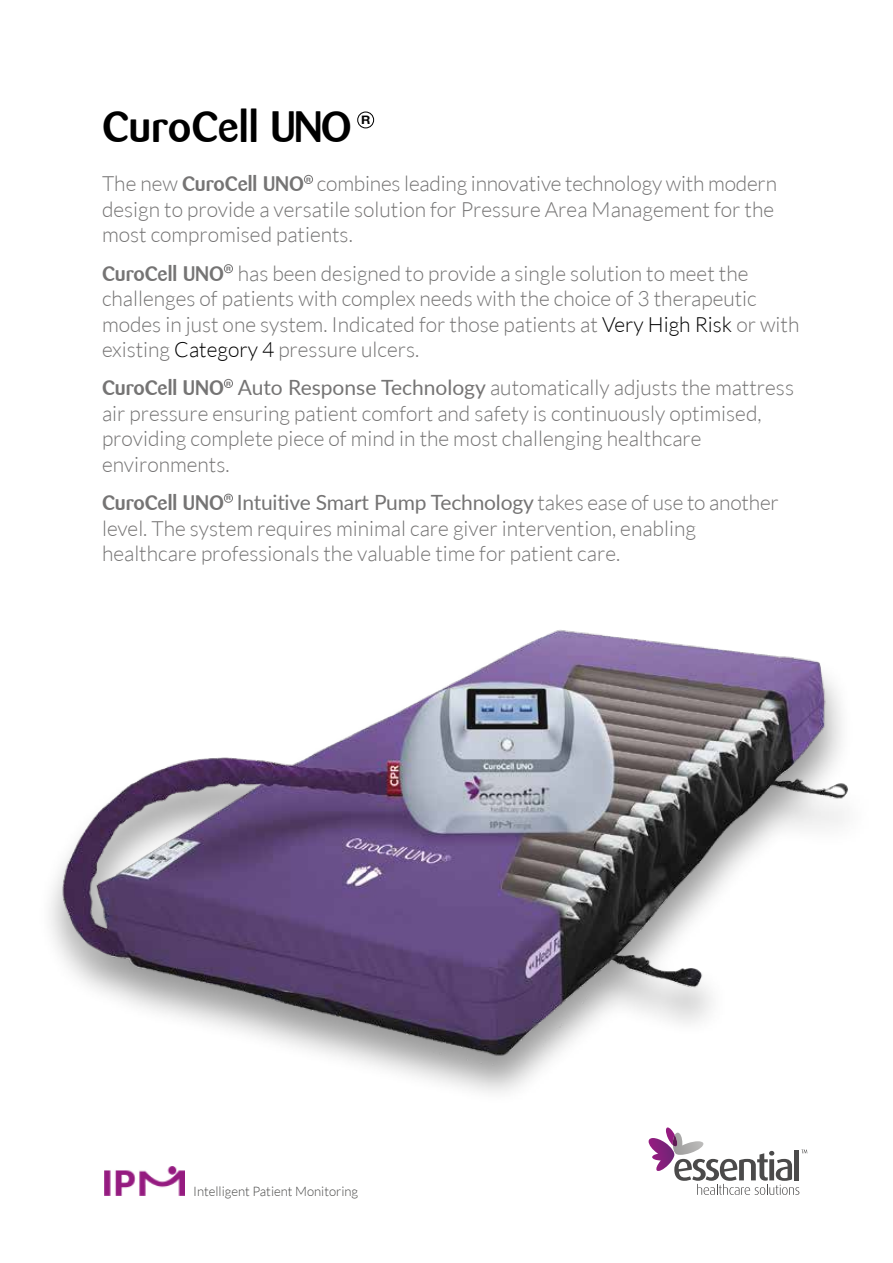
<style>
.page{position:relative;width:893px;height:1263px;background:#fff}
.page>*{position:absolute;margin:0;border:0;box-sizing:border-box;transform-origin:0 0}
.t1{font:500 43.8px "Barmeno";color:#000}
.t2{font:300 21px/25.5px "Lato";color:#757474}
.t3{font:500 21px "Barmeno";color:#757474}
.t4{font:300 13.05px "Lato";color:#4a4a49}
.t5{font:700 11.7px "Helvetica Neue";color:#000;scale:1.1 1}
.t6{font:700 6px "Helvetica Neue";color:#757474;scale:1.1 1}
.s1{font-family:"Lato";font-weight:300}
.s2{color:#000}
.s3{font-weight:400}
</style>
<div class="page">
<div style="left:357px;top:111px;width:17px;height:17px;border:1px solid #000;border-radius:50%"></div>
<img style="left:49px;top:630px;width:799px;height:442px">
<div style="left:304px;top:175px;width:9px;height:9px;border:1px solid #757474;border-radius:50%"></div>
<div style="left:224px;top:264px;width:9px;height:9px;border:1px solid #757474;border-radius:50%"></div>
<div style="left:224px;top:379px;width:9px;height:9px;border:1px solid #757474;border-radius:50%"></div>
<div style="left:224px;top:494px;width:9px;height:9px;border:1px solid #757474;border-radius:50%"></div>
<svg style="left:649px;top:1127px;width:158px;height:68px"></svg>
<img style="left:105px;top:1167px;width:79px;height:29px">
<h1 class="t1" style="left:102px;top:101px;width:251px">CuroCell UNO</h1>
<p class="t5" style="left:361px;top:110px;width:10px">R</p>
<p class="t3" style="left:102px;top:172px;width:204px"><span class="s1">The new</span> CuroCell UNO</p>
<p class="t6" style="left:306px;top:175px;width:6px">R</p>
<p class="t2" style="left:102px;top:171px;width:677px;text-indent:215px">combines leading innovative technology with modern design to provide a versatile solution for Pressure Area Management for the most compromised patients.</p>
<p class="t3" style="left:102px;top:261px;width:124px">CuroCell UNO</p>
<p class="t6" style="left:226px;top:264px;width:6px">R</p>
<p class="t2" style="left:102px;top:260px;width:699px;text-indent:136px">has been designed to provide a single solution to meet the challenges of patients with complex needs with the choice of 3 therapeutic modes in just one system. Indicated for those patients at <span class="s2">Very High Risk</span> or with existing <span class="s2">Category 4</span> pressure ulcers.</p>
<p class="t3" style="left:102px;top:376px;width:124px">CuroCell UNO</p>
<p class="t6" style="left:226px;top:379px;width:6px">R</p>
<p class="t2" style="left:102px;top:375px;width:693px;text-indent:136px"><span class="s3">Auto Response Technology</span> automatically adjusts the mattress air pressure ensuring patient comfort and safety is continuously optimised, providing complete piece of mind in the most challenging healthcare environments.</p>
<p class="t3" style="left:102px;top:490px;width:124px">CuroCell UNO</p>
<p class="t6" style="left:226px;top:493px;width:6px">R</p>
<p class="t2" style="left:102px;top:490px;width:678px;text-indent:135px"><span class="s3">Intuitive Smart Pump Technology</span> takes ease of use to another level. The system requires minimal care giver intervention, enabling healthcare professionals the valuable time for patient care.</p>
<p class="t4" style="left:193px;top:1184px;width:167px">Intelligent Patient Monitoring</p>
</div>
